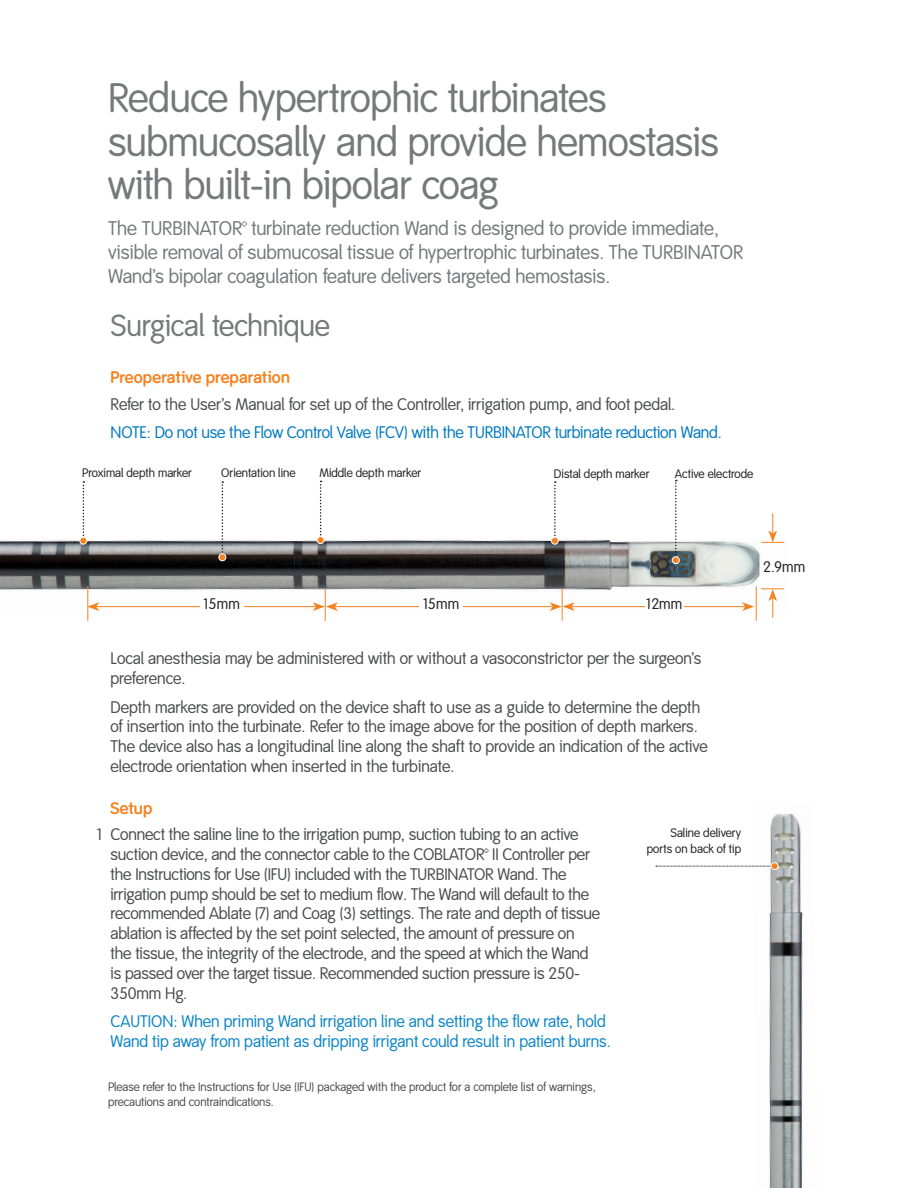
<style>
.page{position:relative;width:918px;height:1188px;background:#fff}
.page>*{position:absolute;margin:0;border:0;box-sizing:border-box;transform-origin:0 0}
.Cover_Subhead{font:40.5px/43.5px "Smith&Nephew LF";letter-spacing:-.01em;color:#76787b}
.Inside_Head{font:30px "Smith&Nephew LF";letter-spacing:-.005em;color:#76787b}
.t1{font:19.5px/24px "Smith&Nephew LF";color:#76787b}
.Body{font:16.5px/19.8px "Smith&Nephew LF";letter-spacing:-.01em;color:#4b4c4d}
.Body-2{font:16.5px/19.8px "Smith&Nephew LF";color:#0c85c8}
.Body-3{font:16.5px "Smith&Nephew LF";letter-spacing:-.01em;color:#0079c2}
.Inside_Color_Subhead{font:700 16.5px "Smith&Nephew LF";letter-spacing:.005em;color:#f58220}
.Cover_Subhead-2{font:15.15px "Smith&Nephew LF";color:#231f20}
.t2{font:12.15px/15.8px "Smith&Nephew LF";color:#231f20;text-align:right}
.body_1{font:12px/15px "Smith&Nephew LF";color:#4b4c4d}
</style>
<div class="page">
<img style="left:752px;top:813px;width:51px;height:375px">
<svg style="left:656px;top:866px;width:115px;height:1px"></svg>
<div style="left:771px;top:863px;width:7px;height:7px;background:#f58220;border-radius:50%"></div>
<div style="left:771px;top:862px;width:8px;height:8px;border:1px solid #fff;border-radius:50%"></div>
<img style="left:0;top:539px;width:785px;height:75px">
<hr style="left:562px;top:588px;width:1px;height:33px;background:#f58220">
<hr style="left:325px;top:588px;width:1px;height:33px;background:#f58220">
<hr style="left:87px;top:586px;width:1px;height:35px;background:#f58220">
<hr style="left:756px;top:586px;width:1px;height:35px;background:#f58220">
<hr style="left:96px;top:606px;width:220px;height:1px;background:#f58220">
<svg style="left:87px;top:602px;width:12px;height:9px"></svg>
<hr style="left:335px;top:606px;width:218px;height:1px;background:#f58220">
<svg style="left:313px;top:602px;width:25px;height:9px"></svg>
<div style="left:200px;top:594px;width:44px;height:18px;background:#fff"></div>
<div style="left:420px;top:594px;width:43px;height:18px;background:#fff"></div>
<hr style="left:572px;top:606px;width:173px;height:1px;background:#f58220">
<svg style="left:550px;top:602px;width:25px;height:9px"></svg>
<svg style="left:742px;top:602px;width:12px;height:9px"></svg>
<div style="left:645px;top:594px;width:39px;height:18px;background:#fff"></div>
<svg style="left:761px;top:513px;width:23px;height:30px"></svg>
<svg style="left:761px;top:588px;width:23px;height:30px"></svg>
<svg style="left:82px;top:481px;width:3px;height:55px"></svg>
<div style="left:80px;top:537px;width:7px;height:7px;background:#f58220;border-radius:50%"></div>
<div style="left:79px;top:537px;width:8px;height:8px;border:1px solid #fff;border-radius:50%"></div>
<svg style="left:222px;top:481px;width:1px;height:72px"></svg>
<div style="left:219px;top:554px;width:7px;height:7px;background:#f58220;border-radius:50%"></div>
<div style="left:218px;top:553px;width:8px;height:8px;border:1px solid #fff;border-radius:50%"></div>
<svg style="left:320px;top:481px;width:2px;height:55px"></svg>
<div style="left:317px;top:536px;width:7px;height:8px;background:#f58220;border-radius:50%"></div>
<div style="left:317px;top:536px;width:8px;height:8px;border:1px solid #fff;border-radius:50%"></div>
<svg style="left:554px;top:481px;width:2px;height:55px"></svg>
<div style="left:551px;top:537px;width:8px;height:7px;background:#f58220;border-radius:50%"></div>
<div style="left:551px;top:537px;width:8px;height:8px;border:1px solid #fff;border-radius:50%"></div>
<svg style="left:675px;top:480px;width:2px;height:76px"></svg>
<div style="left:672px;top:557px;width:7px;height:7px;background:#f58220;border-radius:50%"></div>
<div style="left:672px;top:556px;width:8px;height:8px;border:1px solid #fff;border-radius:50%"></div>
<p class="Cover_Subhead" style="left:108px;top:78px;width:613px">Reduce hypertrophic turbinates submucosally and provide hemostasis with built-in bipolar coag</p>
<p class="t1" style="left:108px;top:217px;width:637px">The TURBINATOR™ turbinate reduction Wand is designed to provide immediate, visible removal of submucosal tissue of hypertrophic turbinates. The TURBINATOR<br>Wand’s bipolar coagulation feature delivers targeted hemostasis.</p>
<p class="Inside_Head" style="left:111px;top:309px;width:221px">Surgical technique</p>
<p class="Inside_Color_Subhead" style="left:111px;top:368px;width:181px">Preoperative preparation</p>
<p class="Body" style="left:111px;top:395px;width:566px">Refer to the User’s Manual for set up of the Controller, irrigation pump, and foot pedal.</p>
<p class="Body-3" style="left:111px;top:423px;width:613px">NOTE: Do not use the Flow Control Valve (FCV) with the TURBINATOR turbinate reduction Wand.</p>
<p class="t2" style="left:82px;top:465px;width:111px">Proximal depth marker</p>
<p class="t2" style="left:554px;top:466px;width:97px">Distal depth marker</p>
<p class="t2" style="left:675px;top:466px;width:80px">Active electrode</p>
<p class="t2" style="left:221px;top:465px;width:76px">Orientation line</p>
<p class="t2" style="left:319px;top:465px;width:103px">Middle depth marker</p>
<p class="Cover_Subhead-2" style="left:204px;top:595px;width:37px">15mm</p>
<p class="Cover_Subhead-2" style="left:423px;top:595px;width:37px">15mm</p>
<p class="Cover_Subhead-2" style="left:647px;top:595px;width:37px">12mm</p>
<p class="Body" style="left:111px;top:649px;width:592px">Local anesthesia may be administered with or without a vasoconstrictor per the surgeon’s preference.</p>
<p class="Body" style="left:111px;top:697px;width:599px">Depth markers are provided on the device shaft to use as a guide to determine the depth of insertion into the turbinate. Refer to the image above for the position of depth markers.<br>The device also has a longitudinal line along the shaft to provide an indication of the active electrode orientation when inserted in the turbinate.</p>
<p class="Inside_Color_Subhead" style="left:111px;top:798px;width:43px">Setup</p>
<p class="Body" style="left:111px;top:825px;width:491px;text-indent:-13px">1 Connect the saline line to the irrigation pump, suction tubing to an active suction device, and the connector cable to the COBLATOR™ II Controller per the Instructions for Use (IFU) included with the TURBINATOR Wand. The irrigation pump should be set to medium flow. The Wand will default to the recommended Ablate (7) and Coag (3) settings. The rate and depth of tissue ablation is affected by the set point selected, the amount of pressure on<br>the tissue, the integrity of the electrode, and the speed at which the Wand is passed over the target tissue. Recommended suction pressure is 250- 350mm Hg.</p>
<p class="Body-2" style="left:111px;top:1012px;width:502px">CAUTION: When priming Wand irrigation line and setting the flow rate, hold<br>Wand tip away from patient as dripping irrigant could result in patient burns.</p>
<p class="t2" style="left:647px;top:825px;width:96px">Saline delivery ports on back of tip</p>
<p class="body_1" style="left:108px;top:1079px;width:489px">Please refer to the Instructions for Use (IFU) packaged with the product for a complete list of warnings, precautions and contraindications.</p>
<p class="Cover_Subhead-2" style="left:763px;top:558px;width:43px">2.9mm</p>
</div>
